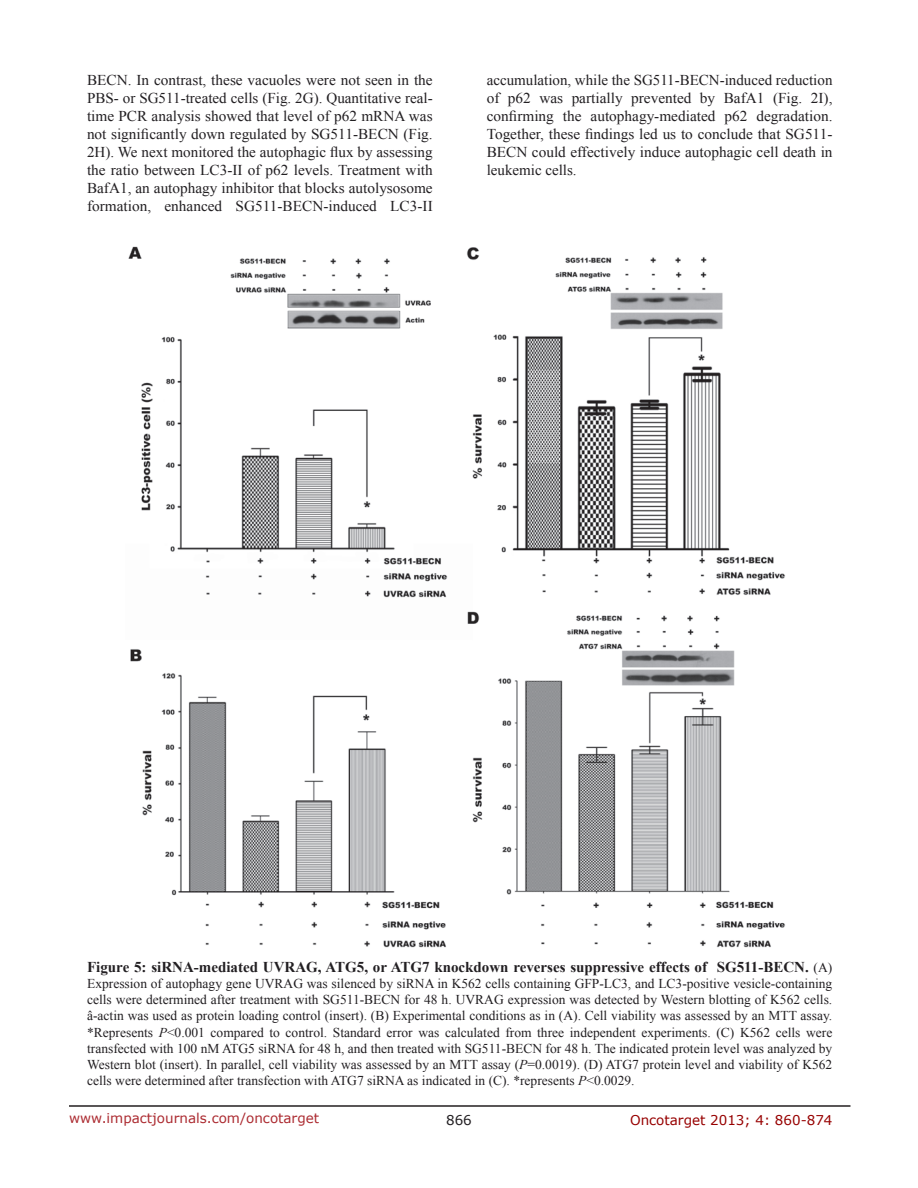
<style>
.page{position:relative;width:918px;height:1188px;background:#fff}
.page>*{position:absolute;margin:0;border:0;box-sizing:border-box;transform-origin:0 0}
.BodyText{font:15px/18px "Times New Roman";color:#221f22;text-align:justify}
.FigureText{font:700 15px "Times New Roman";color:#221f22}
.FigureText-2{font:13.5px/16.2px "Times New Roman";color:#221f22;text-align:justify}
.t1{font:13.5px "Verdana";color:#ac2b31}
.t2{font:13.5px "Verdana";color:#970000}
.t3{font:13.5px "Verdana";color:#221f22}
.s1{font-weight:400;font-size:13.5px}
.s2{font-style:italic}
</style>
<div class="page">
<hr style="left:69px;top:1105px;width:781px;height:2px;background:#231f20">
<img style="left:128px;top:246px;width:657px;height:702px">
<p class="BodyText" style="left:87px;top:71px;width:347px">BECN. In contrast, these vacuoles were not seen in the PBS- or SG511-treated cells (Fig. 2G). Quantitative real&shy;time PCR analysis showed that level of p62 mRNA was not significantly down regulated by SG511-BECN (Fig.<br>2H). We next monitored the autophagic flux by assessing the ratio between LC3-II of p62 levels. Treatment with BafA1, an autophagy inhibitor that blocks autolysosome formation, enhanced SG511-BECN-induced LC3-II</p>
<p class="BodyText" style="left:487px;top:71px;width:347px">accumulation, while the SG511-BECN-induced reduction of p62 was partially prevented by BafA1 (Fig. 2I), confirming the autophagy-mediated p62 degradation.<br>Together, these findings led us to conclude that SG511- BECN could effectively induce autophagic cell death in leukemic cells.</p>
<p class="FigureText" style="left:87px;top:956px;width:747px">Figure 5: siRNA-mediated UVRAG, ATG5, or ATG7 knockdown reverses suppressive effects of SG511-BECN. <span class="s1">(A)</span></p>
<p class="FigureText-2" style="left:87px;top:975px;width:747px">Expression of autophagy gene UVRAG was silenced by siRNA in K562 cells containing GFP-LC3, and LC3-positive vesicle-containing cells were determined after treatment with SG511-BECN for 48 h. UVRAG expression was detected by Western blotting of K562 cells. â-actin was used as protein loading control (insert). (B) Experimental conditions as in (A). Cell viability was assessed by an MTT assay. *Represents <span class="s2">P</span>&lt;0.001 compared to control. Standard error was calculated from three independent experiments. (C) K562 cells were transfected with 100 nM ATG5 siRNA for 48 h, and then treated with SG511-BECN for 48 h. The indicated protein level was analyzed by Western blot (insert). In parallel, cell viability was assessed by an MTT assay (<span class="s2">P</span>=0.0019). (D) ATG7 protein level and viability of K562 cells were determined after transfection with ATG7 siRNA as indicated in (C). *represents <span class="s2">P</span>&lt;0.0029.</p>
<p class="t1" style="left:69px;top:1109px;width:252px">www.impactjournals.com/oncotarget</p>
<p class="t3" style="left:446px;top:1111px;width:27px">866</p>
<p class="t2" style="left:630px;top:1111px;width:204px">Oncotarget 2013; 4: 860-874</p>
</div>
